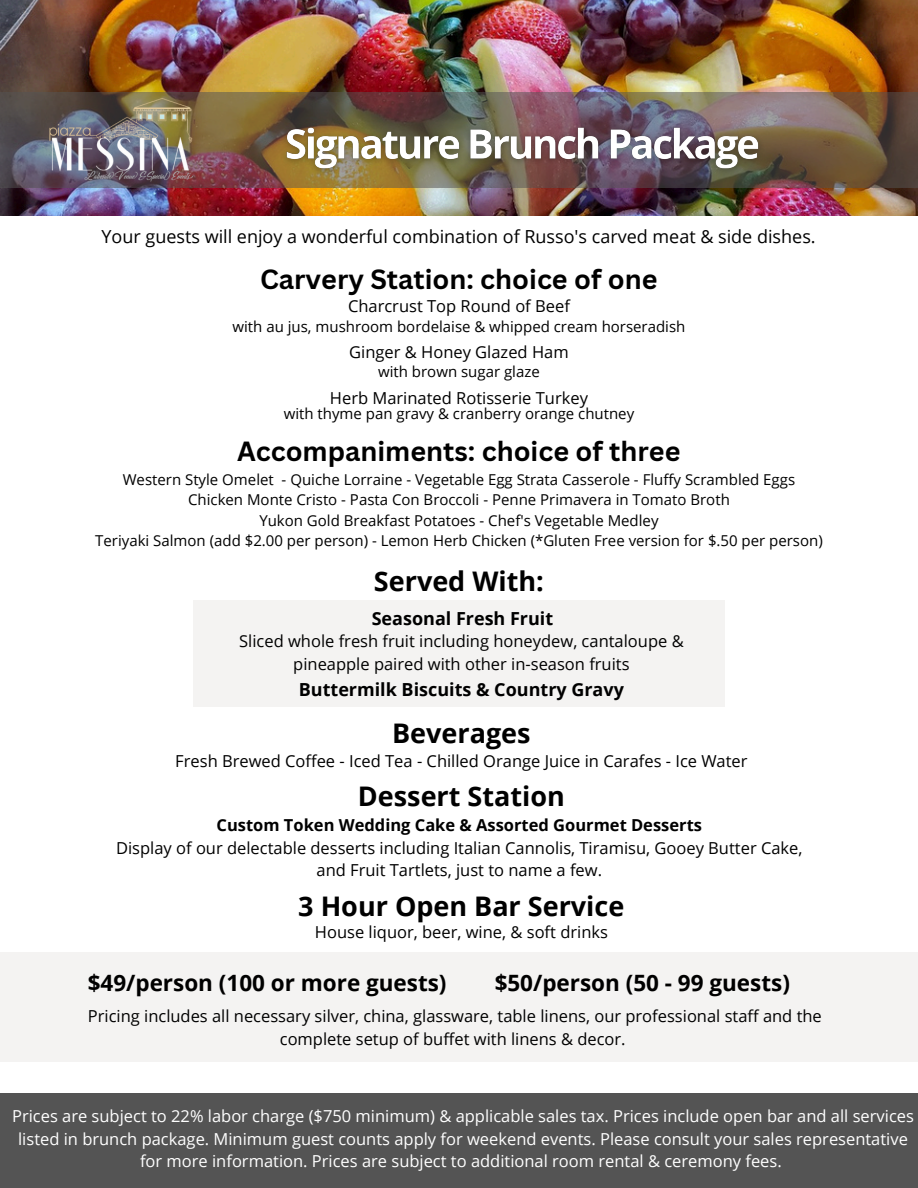
<style>
.page{position:relative;width:918px;height:1188px;background:#fff}
.page>*{position:absolute;margin:0;border:0;box-sizing:border-box;transform-origin:0 0}
.t1{font:700 27px "Canva Sans";color:#000}
.t2{font:700 27px "Open Sans";color:#000}
.t3{font:700 22.5px "Open Sans";color:#000}
.t4{font:18px "Open Sans";color:#000}
.t5{font:700 18px "Open Sans";color:#000}
.t6{font:16.5px/22.5px "Open Sans";color:#000;text-align:center}
.t7{font:16.5px/22.5px "Open Sans";color:#fff;text-align:center}
.t8{font:700 16.5px "Open Sans";color:#000}
.t9{font:15px "Open Sans";color:#000}
</style>
<div class="page">
<img style="left:0;top:0;width:918px;height:216px">
<div style="left:0;top:1094px;width:918px;height:94px;background:#545454"></div>
<img style="left:0;top:92px;width:918px;height:96px">
<div style="left:193px;top:600px;width:532px;height:107px;background:#f4f3f2"></div>
<div style="left:0;top:952px;width:918px;height:110px;background:#f4f3f2"></div>
<img style="left:49px;top:98px;width:144px;height:85px">
<img style="left:275px;top:116px;width:495px;height:66px">
<h5 class="t4" style="left:102px;top:224px;width:716px">Your guests will enjoy a wonderful combination of Russo's carved meat &amp; side dishes.</h5>
<p class="t1" style="left:260px;top:260px;width:399px">Carvery Station: choice of one</p>
<h5 class="t6" style="left:348px;top:294px;width:223px">Charcrust Top Round of Beef</h5>
<p class="t6" style="left:349px;top:341px;width:221px">Ginger &amp; Honey Glazed Ham</p>
<h2 class="t6" style="left:330px;top:386px;width:259px">Herb Marinated Rotisserie Turkey</h2>
<p class="t9" style="left:233px;top:315px;width:454px">with au jus, mushroom bordelaise &amp; whipped cream horseradish</p>
<p class="t9" style="left:378px;top:361px;width:163px">with brown sugar glaze</p>
<p class="t9" style="left:284px;top:403px;width:352px">with thyme pan gravy &amp; cranberry orange chutney</p>
<p class="t1" style="left:237px;top:432px;width:445px">Accompaniments: choice of three</p>
<h2 class="t9" style="left:123px;top:469px;width:674px">Western Style Omelet - Quiche Lorraine - Vegetable Egg Strata Casserole - Fluffy Scrambled Eggs</h2>
<h4 class="t9" style="left:188px;top:489px;width:543px">Chicken Monte Cristo - Pasta Con Broccoli - Penne Primavera in Tomato Broth</h4>
<h5 class="t9" style="left:259px;top:510px;width:401px">Yukon Gold Breakfast Potatoes - Chef's Vegetable Medley</h5>
<h4 class="t9" style="left:95px;top:530px;width:729px">Teriyaki Salmon (add $2.00 per person) - Lemon Herb Chicken (*Gluten Free version for $.50 per person)</h4>
<h5 class="t2" style="left:374px;top:562px;width:171px">Served With:</h5>
<p class="t5" style="left:372px;top:606px;width:183px">Seasonal Fresh Fruit</p>
<p class="t6" style="left:239px;top:630px;width:446px">Sliced whole fresh fruit including honeydew, cantaloupe &amp; pineapple paired with other in-season fruits</p>
<h5 class="t5" style="left:299px;top:677px;width:327px">Buttermilk Biscuits &amp; Country Gravy</h5>
<h2 class="t2" style="left:392px;top:714px;width:140px">Beverages</h2>
<h5 class="t6" style="left:175px;top:750px;width:574px">Fresh Brewed Coffee - Iced Tea - Chilled Orange Juice in Carafes - Ice Water</h5>
<h2 class="t2" style="left:358px;top:777px;width:208px">Dessert Station</h2>
<h4 class="t8" style="left:217px;top:814px;width:487px">Custom Token Wedding Cake &amp; Assorted Gourmet Desserts</h4>
<h3 class="t6" style="left:116px;top:836px;width:688px">Display of our delectable desserts including Italian Cannolis, Tiramisu, Gooey Butter Cake, and Fruit Tartlets, just to name a few.</h3>
<h5 class="t2" style="left:298px;top:887px;width:328px">3 Hour Open Bar Service</h5>
<h2 class="t6" style="left:315px;top:921px;width:295px">House liquor, beer, wine, &amp; soft drinks</h2>
<h2 class="t3" style="left:88px;top:967px;width:360px">$49/person (100 or more guests)</h2>
<h5 class="t3" style="left:495px;top:967px;width:297px">$50/person (50 - 99 guests)</h5>
<p class="t6" style="left:88px;top:1005px;width:735px">Pricing includes all necessary silver, china, glassware, table linens, our professional staff and the complete setup of buffet with linens &amp; decor.</p>
<h3 class="t7" style="left:12px;top:1105px;width:903px">Prices are subject to 22% labor charge ($750 minimum) &amp; applicable sales tax. Prices include open bar and all services listed in brunch package. Minimum guest counts apply for weekend events. Please consult your sales representative for more information. Prices are subject to additional room rental &amp; ceremony fees.</h3>
</div>
